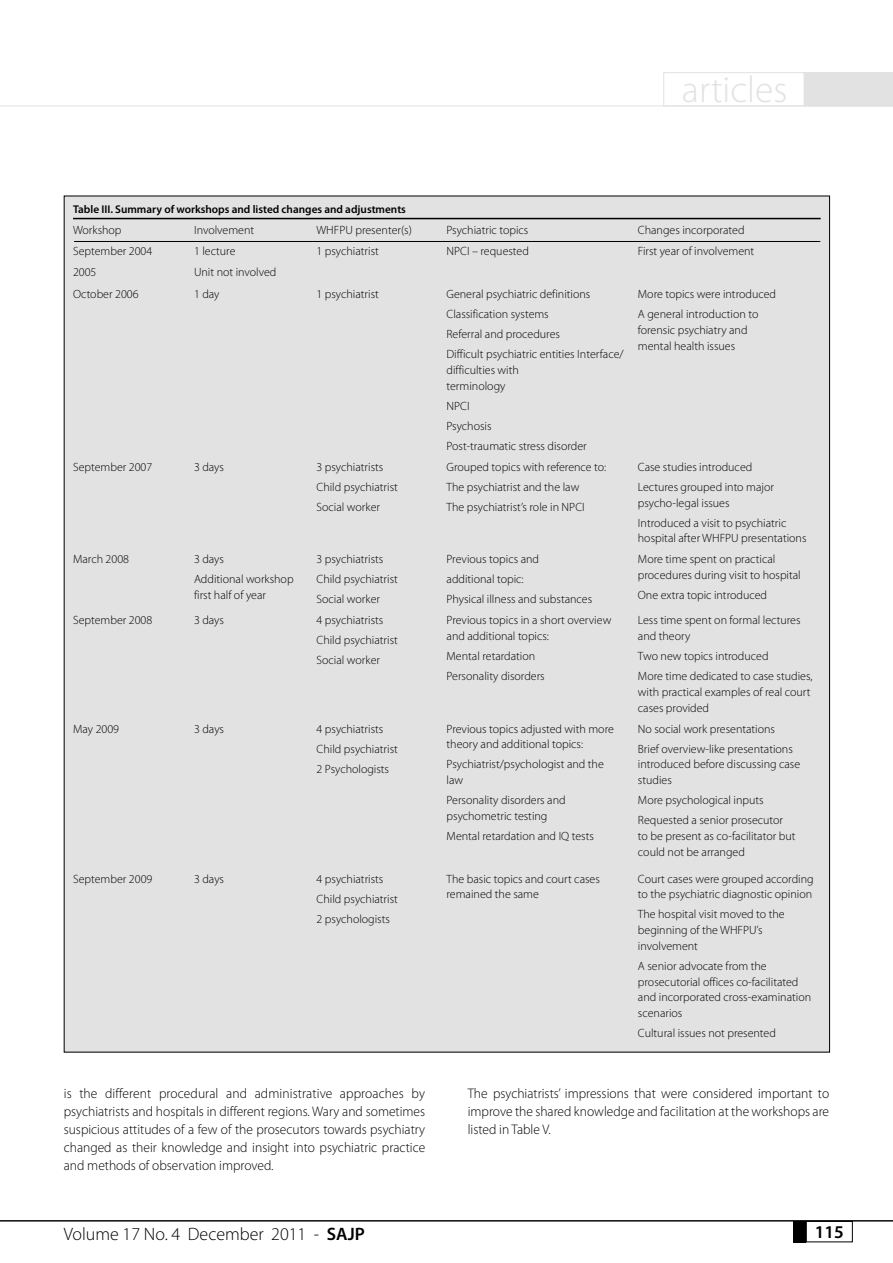
<style>
.page{position:relative;width:893px;height:1263px;background:#fff}
.page>*{position:absolute;margin:0;border:0;box-sizing:border-box;transform-origin:0 0}
.t1{font:300 37.5px "Myriad Pro";color:#e2e2e2}
.t2{font:300 18px "Myriad Pro";color:#000}
.t3{font:600 18px "Myriad Pro";color:#000}
.t4{font:300 13.95px/18px "Myriad Pro";color:#000;text-align:justify}
.t5{font:300 12px/20px "Myriad Pro";color:#000}
.t6{font:600 11.25px "Myriad Pro";color:#000}
.s1{font-weight:600}
</style>
<div class="page">
<div style="left:663px;top:72px;width:230px;height:34px;background:#fff;border:1px solid #e2e2e2"></div>
<div style="left:804px;top:72px;width:89px;height:34px;background:#e2e2e2"></div>
<hr style="left:0;top:106px;width:893px;height:1px;background:#e2e2e2">
<div style="left:793px;top:1221px;width:13px;height:21px;background:#000"></div>
<div style="left:806px;top:1221px;width:47px;height:21px;border:1px solid #000"></div>
<hr style="left:0;top:1220px;width:893px;height:1px;background:#000">
<div style="left:64px;top:196px;width:766px;height:856px;background:#e2e2e2"></div>
<hr style="left:73px;top:218px;width:748px;height:1px;background:#000">
<hr style="left:74px;top:241px;width:746px;height:1px;background:#000">
<h1 class="t1" style="left:682px;top:67px;width:107px">articles</h1>
<p class="t6" style="left:73px;top:202px;width:334px">Table III. Summary of workshops and listed changes and adjustments</p>
<p class="t5" style="left:73px;top:220px;width:50px">Workshop</p>
<p class="t5" style="left:194px;top:220px;width:62px">Involvement</p>
<p class="t5" style="left:316px;top:220px;width:97px">WHFPU presenter(s)</p>
<p class="t5" style="left:446px;top:220px;width:83px">Psychiatric topics</p>
<p class="t5" style="left:638px;top:220px;width:108px">Changes incorporated</p>
<p class="t5" style="left:73px;top:241px;width:81px">September 2004</p>
<p class="t5" style="left:194px;top:241px;width:43px">1 lecture</p>
<p class="t5" style="left:316px;top:241px;width:64px">1 psychiatrist</p>
<p class="t5" style="left:446px;top:241px;width:84px">NPCI – requested</p>
<p class="t5" style="left:638px;top:241px;width:118px">First year of involvement</p>
<p class="t5" style="left:73px;top:262px;width:25px">2005</p>
<p class="t5" style="left:194px;top:262px;width:84px">Unit not involved</p>
<p class="t5" style="left:73px;top:284px;width:67px">October 2006</p>
<p class="t5" style="left:194px;top:284px;width:27px">1 day</p>
<p class="t5" style="left:316px;top:284px;width:64px">1 psychiatrist</p>
<p class="t5" style="left:446px;top:284px;width:179px">General psychiatric definitions<br>Classification systems<br>Referral and procedures<br>Difficult psychiatric entities Interface/</p>
<p class="t5" style="left:446px;top:362px;width:74px;line-height:15.8px">difficulties with terminology</p>
<p class="t5" style="left:446px;top:396px;width:142px">NPCI<br>Psychosis<br>Post-traumatic stress disorder</p>
<p class="t5" style="left:638px;top:284px;width:140px">More topics were introduced<br>A general introduction to</p>
<p class="t5" style="left:638px;top:322px;width:111px;line-height:15.8px">forensic psychiatry and mental health issues</p>
<p class="t5" style="left:73px;top:457px;width:81px">September 2007</p>
<p class="t5" style="left:194px;top:457px;width:32px">3 days</p>
<p class="t5" style="left:316px;top:457px;width:83px">3 psychiatrists<br>Child psychiatrist<br>Social worker</p>
<p class="t5" style="left:446px;top:457px;width:161px">Grouped topics with reference to:<br>The psychiatrist and the law<br>The psychiatrist’s role in NPCI</p>
<p class="t5" style="left:638px;top:457px;width:138px">Case studies introduced<br>Lectures grouped into major</p>
<p class="t5" style="left:638px;top:493px;width:150px">psycho-legal issues<br>Introduced a visit to psychiatric</p>
<p class="t5" style="left:638px;top:528px;width:170px">hospital after WHFPU presentations</p>
<p class="t5" style="left:73px;top:549px;width:57px">March 2008</p>
<p class="t5" style="left:194px;top:549px;width:101px">3 days<br>Additional workshop</p>
<p class="t5" style="left:194px;top:585px;width:73px">first half of year</p>
<p class="t5" style="left:317px;top:549px;width:83px">3 psychiatrists<br>Child psychiatrist<br>Social worker</p>
<p class="t5" style="left:447px;top:549px;width:147px">Previous topics and<br>additional topic:<br>Physical illness and substances</p>
<p class="t5" style="left:638px;top:551px;width:164px;line-height:15.8px">More time spent on practical procedures during visit to hospital</p>
<p class="t5" style="left:638px;top:585px;width:131px">One extra topic introduced</p>
<p class="t5" style="left:73px;top:610px;width:81px">September 2008</p>
<p class="t5" style="left:194px;top:610px;width:32px">3 days</p>
<p class="t5" style="left:317px;top:610px;width:83px">4 psychiatrists<br>Child psychiatrist<br>Social worker</p>
<p class="t5" style="left:447px;top:612px;width:166px;line-height:15.8px">Previous topics in a short overview and additional topics:</p>
<p class="t5" style="left:447px;top:646px;width:100px">Mental retardation<br>Personality disorders</p>
<p class="t5" style="left:73px;top:719px;width:48px">May 2009</p>
<p class="t5" style="left:194px;top:719px;width:32px">3 days</p>
<p class="t5" style="left:317px;top:719px;width:83px">4 psychiatrists<br>Child psychiatrist<br>2 Psychologists</p>
<p class="t5" style="left:447px;top:721px;width:169px;line-height:15.8px">Previous topics adjusted with more theory and additional topics:</p>
<p class="t5" style="left:447px;top:756px;width:159px;line-height:15.8px">Psychiatrist/psychologist and the law</p>
<p class="t5" style="left:447px;top:792px;width:121px;line-height:15.8px">Personality disorders and psychometric testing</p>
<p class="t5" style="left:447px;top:826px;width:149px">Mental retardation and IQ tests</p>
<p class="t5" style="left:638px;top:612px;width:164px;line-height:15.8px">Less time spent on formal lectures and theory</p>
<p class="t5" style="left:638px;top:646px;width:176px">Two new topics introduced<br>More time dedicated to case studies,</p>
<p class="t5" style="left:638px;top:684px;width:174px;line-height:15.8px">with practical examples of real court cases provided</p>
<p class="t5" style="left:638px;top:719px;width:156px">No social work presentations<br>Brief overview-like presentations</p>
<p class="t5" style="left:638px;top:756px;width:164px;line-height:15.8px">introduced before discussing case studies</p>
<p class="t5" style="left:638px;top:790px;width:147px">More psychological inputs<br>Requested a senior prosecutor</p>
<p class="t5" style="left:638px;top:828px;width:159px;line-height:15.8px">to be present as co-facilitator but could not be arranged</p>
<p class="t5" style="left:73px;top:868px;width:81px">September 2009</p>
<p class="t5" style="left:194px;top:868px;width:32px">3 days</p>
<p class="t5" style="left:317px;top:868px;width:83px">4 psychiatrists<br>Child psychiatrist<br>2 psychologists</p>
<p class="t5" style="left:447px;top:870px;width:155px;line-height:15.8px">The basic topics and court cases remained the same</p>
<p class="t5" style="left:638px;top:870px;width:177px;line-height:15.8px">Court cases were grouped according to the psychiatric diagnostic opinion</p>
<p class="t5" style="left:638px;top:906px;width:148px;line-height:15.8px">The hospital visit moved to the beginning of the WHFPU’s involvement</p>
<p class="t5" style="left:638px;top:958px;width:175px;line-height:15.8px">A senior advocate from the prosecutorial offices co-facilitated and incorporated cross-examination scenarios</p>
<p class="t5" style="left:638px;top:1023px;width:139px">Cultural issues not presented</p>
<p class="t4" style="left:64px;top:1084px;width:363px">is the different procedural and administrative approaches by psychiatrists and hospitals in different regions. Wary and sometimes suspicious attitudes of a few of the prosecutors towards psychiatry changed as their knowledge and insight into psychiatric practice and methods of observation improved.</p>
<p class="t4" style="left:468px;top:1084px;width:363px">The psychiatrists’ impressions that were considered important to improve the shared knowledge and facilitation at the workshops are listed in Table V.</p>
<h2 class="t2" style="left:64px;top:1223px;width:303px">Volume 17 No. 4 December 2011 - <span class="s1">SAJP</span></h2>
<h2 class="t3" style="left:815px;top:1220px;width:30px">115</h2>
</div>
